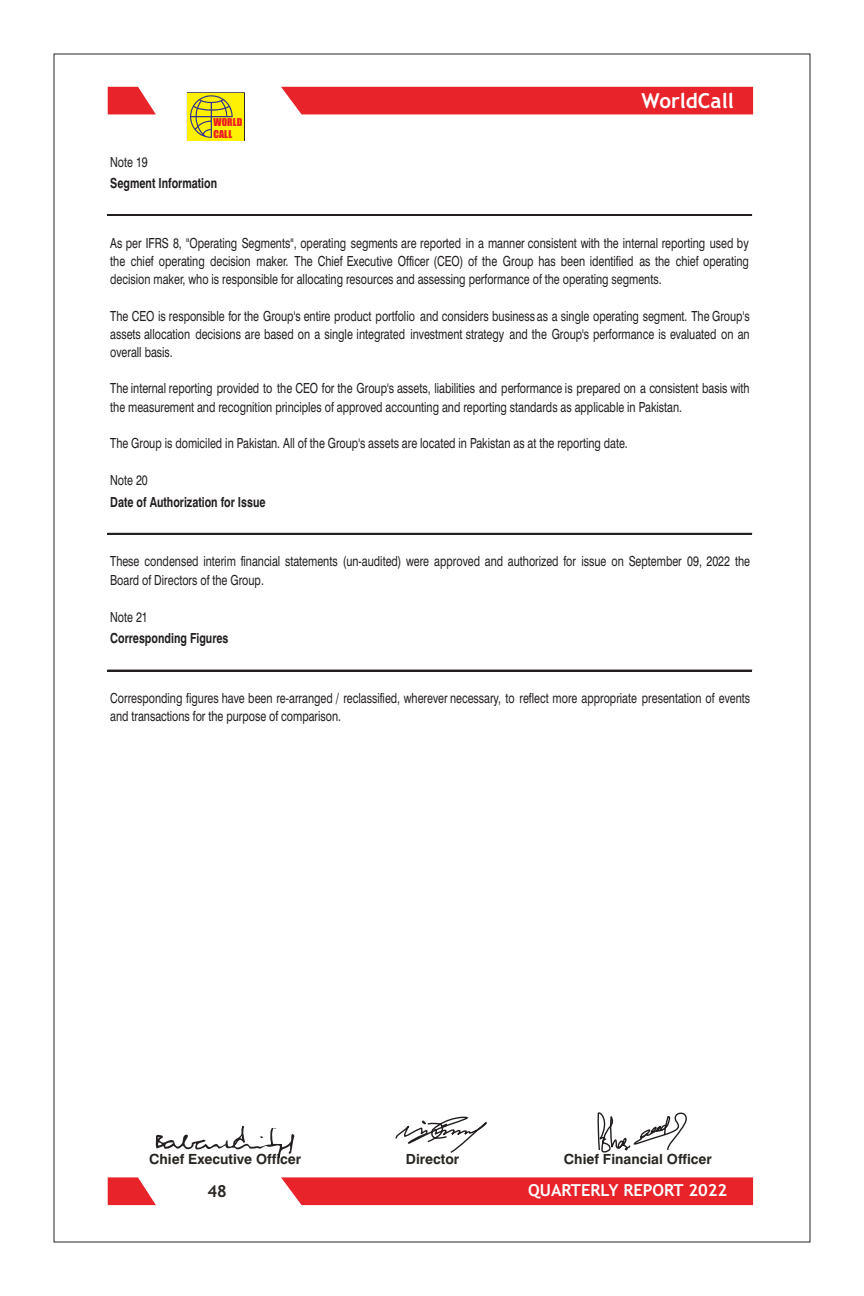
<style>
.page{position:relative;width:864px;height:1296px;background:#fff}
.page>*{position:absolute;margin:0;border:0;box-sizing:border-box;transform-origin:0 0}
.t1{font:700 20.6px "Trebuchet MS";color:#fff}
.t2{font:700 16.6px "Trebuchet MS";color:#fff}
.t3{font:700 16.6px "Trebuchet MS";color:#2a2723}
.t4{font:700 14px "Swiss 721 BT";color:#2a2723}
.t5{font:13.8px/18.2px "Swiss 721 BT";color:#231f20;scale:.77 1}
.t6{font:700 13.8px "Swiss 721 BT";color:#231f20;scale:.77 1}
.t7{font:10px/11.2px "Impact";letter-spacing:.01em;color:#ee1d23}
</style>
<div class="page">
<hr style="left:108px;top:215px;width:644px;height:1px;background:#231f20">
<hr style="left:108px;top:533px;width:644px;height:1px;background:#231f20">
<hr style="left:108px;top:670px;width:644px;height:1px;background:#231f20">
<hr style="left:188px;top:92px;width:56px;height:2px;background:#231f20">
<hr style="left:244px;top:93px;width:1px;height:47px;background:#231f20">
<hr style="left:188px;top:139px;width:56px;height:2px;background:#231f20">
<div style="left:188px;top:93px;width:56px;height:47px;background:#fff101"></div>
<svg style="left:187px;top:92px;width:46px;height:49px"></svg>
<div style="left:281px;top:87px;width:472px;height:27px;background:#e8232a"></div>
<div style="left:281px;top:1177px;width:472px;height:28px;background:#e8232a"></div>
<svg style="left:108px;top:87px;width:48px;height:27px"></svg>
<svg style="left:108px;top:1177px;width:48px;height:28px"></svg>
<svg style="left:155px;top:1125px;width:139px;height:34px"></svg>
<svg style="left:396px;top:1116px;width:91px;height:37px"></svg>
<svg style="left:597px;top:1112px;width:90px;height:41px"></svg>
<p class="t7" style="left:214px;top:117px;width:30px">WORLD<br>CALL</p>
<p class="t5" style="left:110px;top:154px;width:50px">Note 19</p>
<p class="t6" style="left:110px;top:178px;width:140px">Segment Information</p>
<h1 class="t1" style="left:641px;top:93px;width:94px">WorldCall</h1>
<p class="t5" style="left:110px;top:235px;width:831px;text-align:justify">As per IFRS 8, "Operating Segments", operating segments are reported in a manner consistent with the internal reporting used by the chief operating decision maker. The Chief Executive Officer (CEO) of the Group has been identified as the chief operating decision maker, who is responsible for allocating resources and assessing performance of the operating segments.</p>
<p class="t5" style="left:110px;top:308px;width:832px;text-align:justify">The CEO is responsible for the Group's entire product portfolio and considers business as a single operating segment. The Group's assets allocation decisions are based on a single integrated investment strategy and the Group's performance is evaluated on an overall basis.</p>
<p class="t5" style="left:110px;top:381px;width:832px">The internal reporting provided to the CEO for the Group's assets, liabilities and performance is prepared on a consistent basis with the measurement and recognition principles of approved accounting and reporting standards as applicable in Pakistan.</p>
<p class="t5" style="left:110px;top:435px;width:674px">The Group is domiciled in Pakistan. All of the Group's assets are located in Pakistan as at the reporting date.</p>
<p class="t5" style="left:110px;top:473px;width:50px">Note 20</p>
<p class="t6" style="left:110px;top:496px;width:203px">Date of Authorization for Issue</p>
<p class="t5" style="left:110px;top:554px;width:833px">These condensed interim financial statements (un-audited) were approved and authorized for issue on September 09, 2022 the<br>Board of Directors of the Group.</p>
<p class="t5" style="left:110px;top:609px;width:50px">Note 21</p>
<p class="t6" style="left:110px;top:633px;width:155px">Corresponding Figures</p>
<p class="t5" style="left:110px;top:690px;width:833px">Corresponding figures have been re-arranged / reclassified, wherever necessary, to reflect more appropriate presentation of events and transactions for the purpose of comparison.</p>
<p class="t4" style="left:149px;top:1153px;width:154px">Chief Executive Officer</p>
<p class="t4" style="left:406px;top:1153px;width:55px">Director</p>
<p class="t4" style="left:564px;top:1153px;width:150px">Chief Financial Officer</p>
<p class="t3" style="left:208px;top:1185px;width:21px">48</p>
<p class="t2" style="left:528px;top:1184px;width:201px">QUARTERLY REPORT 2022</p>
</div>
